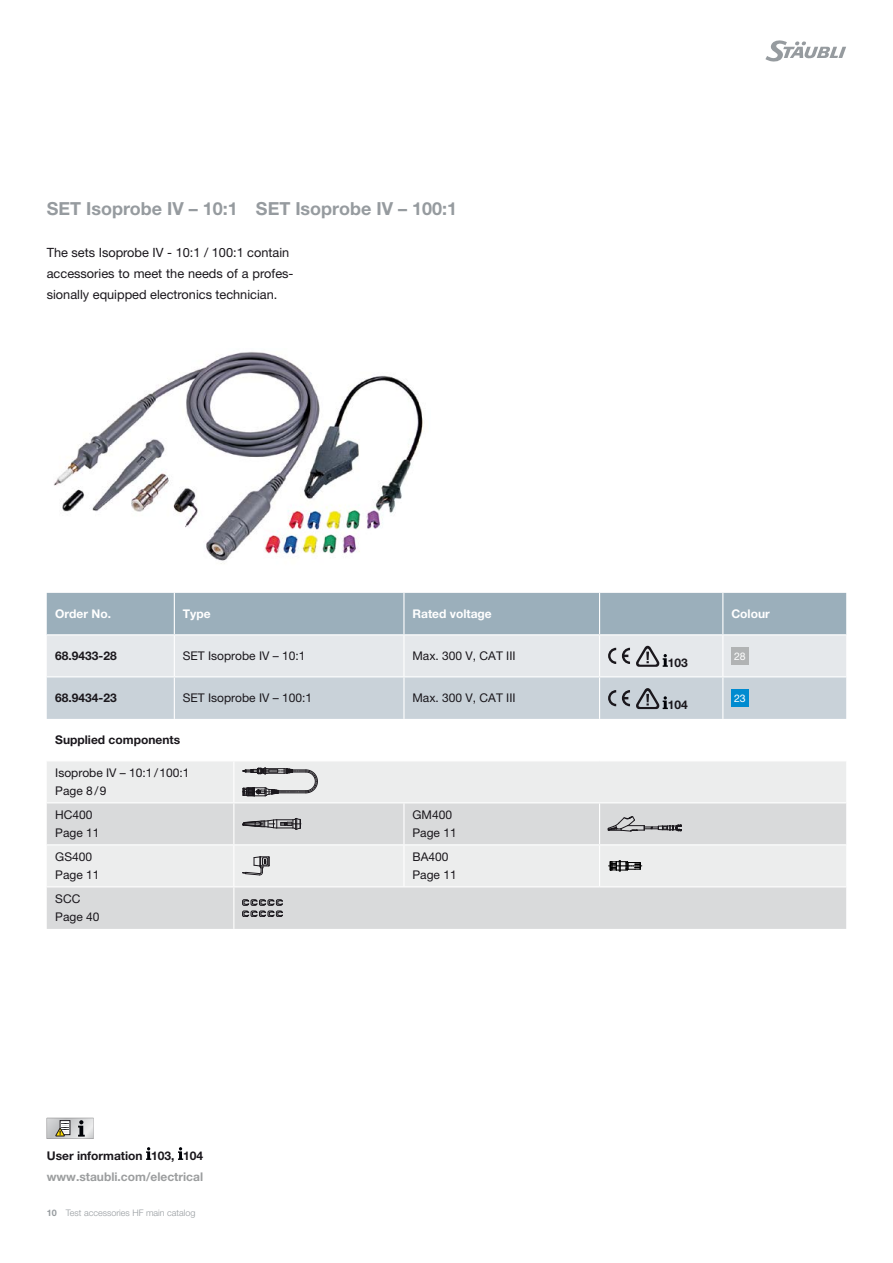
<style>
.page{position:relative;width:893px;height:1263px;background:#fff}
.page>*{position:absolute;margin:0;border:0;box-sizing:border-box;transform-origin:0 0}
.t1{font:700 18px "Helvetica Neue LTW1 G";color:#969b9f}
.t2{font:12.75px/21px "Helvetica Neue LTW1 G";color:#1a171c}
.t3{font:12px/18px "Helvetica Neue LTW1 G";color:#1a171c}
.t4{font:700 12px "Helvetica Neue LTW1 G";color:#1a171c}
.t5{font:700 12px "Helvetica Neue LTW1 G";color:#fff}
.t6{font:700 12px "Helvetica Neue LTW1 G";color:#9c9e9f}
.t7{font:10.5px "Helvetica Neue LTW1 G";color:#fff}
.t8{font:300 9px "Helvetica Neue LTW1 G";color:#969b9f}
.s1{font-weight:700}
</style>
<div class="page">
<svg style="left:765px;top:40px;width:81px;height:22px"></svg>
<img style="left:53px;top:352px;width:370px;height:212px">
<svg style="left:47px;top:593px;width:799px;height:126px;background:#c2cdd4"></svg>
<div style="left:731px;top:690px;width:17px;height:17px;background:#008bd0"></div>
<div style="left:47px;top:761px;width:799px;height:41px;background:#eceded"></div>
<svg style="left:47px;top:803px;width:799px;height:126px;background:#dfe0e1"></svg>
<hr style="left:233px;top:761px;width:1px;height:41px;background:#fff">
<hr style="left:233px;top:803px;width:1px;height:41px;background:#fff">
<hr style="left:599px;top:803px;width:1px;height:41px;background:#fff">
<hr style="left:47px;top:844px;width:187px;height:1px;background:#fff">
<hr style="left:234px;top:844px;width:170px;height:1px;background:#fff">
<hr style="left:233px;top:845px;width:1px;height:41px;background:#fff">
<hr style="left:404px;top:844px;width:196px;height:1px;background:#fff">
<hr style="left:600px;top:844px;width:246px;height:1px;background:#fff">
<hr style="left:599px;top:845px;width:1px;height:41px;background:#fff">
<hr style="left:47px;top:886px;width:187px;height:1px;background:#fff">
<hr style="left:234px;top:886px;width:170px;height:1px;background:#fff">
<hr style="left:233px;top:887px;width:1px;height:42px;background:#fff">
<hr style="left:404px;top:886px;width:196px;height:1px;background:#fff">
<hr style="left:600px;top:886px;width:246px;height:1px;background:#fff">
<hr style="left:403px;top:803px;width:1px;height:41px;background:#fff">
<hr style="left:403px;top:845px;width:1px;height:41px;background:#fff">
<svg style="left:242px;top:768px;width:76px;height:29px;background:#aeadaf"></svg>
<svg style="left:242px;top:818px;width:59px;height:12px"></svg>
<svg style="left:608px;top:816px;width:74px;height:16px"></svg>
<svg style="left:242px;top:856px;width:28px;height:19px"></svg>
<svg style="left:608px;top:860px;width:34px;height:12px"></svg>
<svg style="left:242px;top:899px;width:41px;height:18px"></svg>
<svg style="left:47px;top:1118px;width:47px;height:21px"></svg>
<svg style="left:146px;top:1147px;width:5px;height:13px"></svg>
<svg style="left:178px;top:1147px;width:5px;height:13px"></svg>
<h1 class="t1" style="left:47px;top:197px;width:412px">SET Isoprobe IV – 10:1 SET Isoprobe IV – 100:1</h1>
<p class="t2" style="left:47px;top:242px;width:248px">The sets Isoprobe IV - 10:1 / 100:1 contain accessories to meet the needs of a profes&shy;sionally equipped electronics technician.</p>
<p class="t5" style="left:55px;top:606px;width:57px">Order No.</p>
<p class="t5" style="left:183px;top:606px;width:29px">Type</p>
<p class="t5" style="left:412px;top:606px;width:81px">Rated voltage</p>
<p class="t5" style="left:731px;top:606px;width:40px">Colour</p>
<p class="t4" style="left:55px;top:648px;width:63px">68.9433-28</p>
<p class="t3" style="left:183px;top:647px;width:124px">SET Isoprobe IV – 10:1</p>
<p class="t3" style="left:412px;top:647px;width:105px">Max. 300 V, CAT III</p>
<p class="t7" style="left:734px;top:649px;width:13px">28</p>
<p class="t4" style="left:668px;top:655px;width:22px">103</p>
<p class="t4" style="left:55px;top:691px;width:63px">68.9434-23</p>
<p class="t3" style="left:183px;top:689px;width:131px">SET Isoprobe IV – 100:1</p>
<p class="t3" style="left:412px;top:689px;width:105px">Max. 300 V, CAT III</p>
<p class="t4" style="left:55px;top:732px;width:126px">Supplied components</p>
<p class="t3" style="left:55px;top:764px;width:136px">Isoprobe IV – 10:1/100:1<br>Page 8/9</p>
<p class="t3" style="left:55px;top:806px;width:46px">HC400<br>Page 11</p>
<p class="t3" style="left:412px;top:806px;width:46px">GM400<br>Page 11</p>
<p class="t3" style="left:55px;top:848px;width:46px">GS400<br>Page 11</p>
<p class="t3" style="left:412px;top:848px;width:46px">BA400<br>Page 11</p>
<p class="t3" style="left:55px;top:890px;width:46px">SCC<br>Page 40</p>
<p class="t4" style="left:47px;top:1148px;width:158px">User information 103, 104</p>
<p class="t6" style="left:47px;top:1169px;width:158px">www.staubli.com/electrical</p>
<p class="t8" style="left:47px;top:1207px;width:150px"><span class="s1">10</span> Test accessories HF main catalog</p>
<p class="t4" style="left:668px;top:697px;width:22px">104</p>
<p class="t7" style="left:734px;top:692px;width:13px">23</p>
</div>
